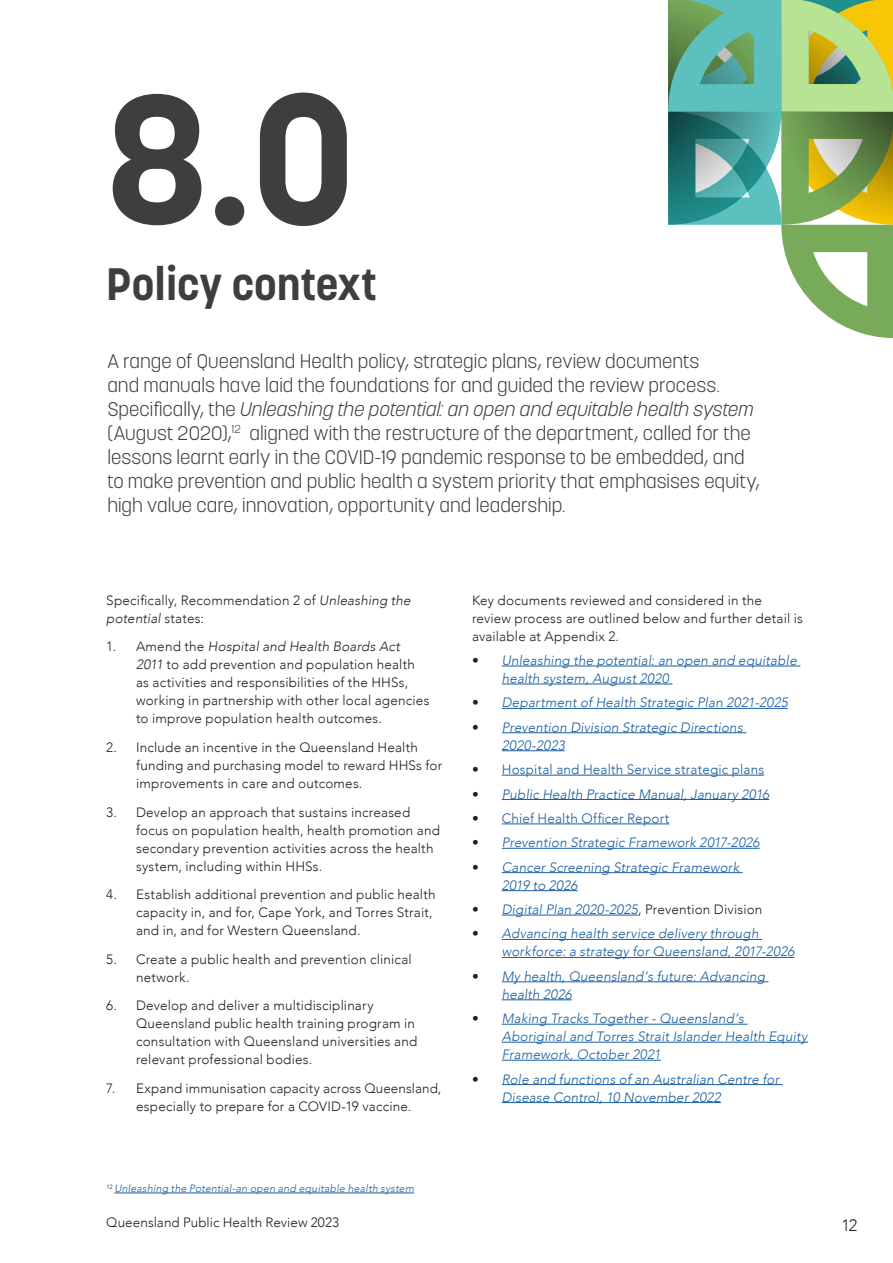
<style>
.page{position:relative;width:893px;height:1263px;background:#fff}
.page>*{position:absolute;margin:0;border:0;box-sizing:border-box;transform-origin:0 0}
.page_titles{font:700 183.3px "Korolev";color:#3e3e3f}
.page_titles-2{font:700 45px "Korolev";color:#3e3e3f}
.Pullout_quote{font:300 19.5px/24px "Korolev";color:#3e3e3f}
.t1{font:300 16.5px "Avenir";color:#231f20}
.Bullet{font:300 13.5px/18px "Avenir";letter-spacing:.015em;color:#231f20}
.Bullet-2{font:italic 300 13.5px/18px "Avenir";letter-spacing:.01em;color:#175d9e}
.Bullet-3{font:300 13.5px "Avenir";letter-spacing:.015em;color:#175d9e}
.footnote{font:italic 300 10.5px "Avenir";letter-spacing:.02em;color:#175d9e}
.s1{font-style:italic}
.s2{font-style:normal;color:#231f20}
.s3{color:#231f20}
.s4{font-style:italic;color:#175d9e}
</style>
<div class="page">
<svg style="left:668px;top:0;width:225px;height:338px"></svg>
<hr style="left:502px;top:666px;width:298px;height:1px;background:#175d9e">
<hr style="left:502px;top:684px;width:170px;height:1px;background:#175d9e">
<hr style="left:502px;top:708px;width:286px;height:1px;background:#175d9e">
<hr style="left:502px;top:732px;width:244px;height:1px;background:#175d9e">
<hr style="left:502px;top:750px;width:63px;height:1px;background:#175d9e">
<hr style="left:502px;top:775px;width:262px;height:1px;background:#175d9e">
<hr style="left:502px;top:799px;width:267px;height:1px;background:#175d9e">
<hr style="left:502px;top:823px;width:167px;height:1px;background:#175d9e">
<hr style="left:502px;top:848px;width:258px;height:1px;background:#175d9e">
<hr style="left:502px;top:872px;width:241px;height:1px;background:#175d9e">
<hr style="left:502px;top:890px;width:76px;height:1px;background:#175d9e">
<hr style="left:502px;top:915px;width:136px;height:1px;background:#175d9e">
<hr style="left:502px;top:939px;width:260px;height:1px;background:#175d9e">
<hr style="left:502px;top:957px;width:293px;height:1px;background:#175d9e">
<hr style="left:502px;top:981px;width:266px;height:1px;background:#175d9e">
<hr style="left:502px;top:999px;width:70px;height:1px;background:#175d9e">
<hr style="left:502px;top:1024px;width:245px;height:1px;background:#175d9e">
<hr style="left:502px;top:1042px;width:306px;height:1px;background:#175d9e">
<hr style="left:502px;top:1060px;width:159px;height:1px;background:#175d9e">
<hr style="left:502px;top:1084px;width:281px;height:1px;background:#175d9e">
<hr style="left:502px;top:1102px;width:219px;height:1px;background:#175d9e">
<hr style="left:114px;top:1193px;width:300px;height:1px;background:#175d9e">
<p class="page_titles" style="left:106px;top:44px;width:250px">8.0</p>
<p class="page_titles-2" style="left:106px;top:255px;width:272px">Policy context</p>
<p class="Pullout_quote" style="left:107px;top:349px;width:654px">A range of Queensland Health policy, strategic plans, review documents<br>and manuals have laid the foundations for and guided the review process.<br>Specifically, the <span class="s1">Unleashing the potential: an open and equitable health system </span>(August 2020),<sup>12</sup> aligned with the restructure of the department, called for the lessons learnt early in the COVID-19 pandemic response to be embedded, and to make prevention and public health a system priority that emphasises equity, high value care, innovation, opportunity and leadership.</p>
<p class="Bullet" style="left:106px;top:591px;width:306px">Specifically, Recommendation 2 of <span class="s1">Unleashing the potential</span> states:</p>
<p class="Bullet" style="left:136px;top:638px;width:295px;text-indent:-30px">1. Amend the <span class="s1">Hospital and Health Boards Act 2011</span> to add prevention and population health as activities and responsibilities of the HHSs, working in partnership with other local agencies to improve population health outcomes.</p>
<p class="Bullet" style="left:136px;top:738px;width:308px;text-indent:-30px">2. Include an incentive in the Queensland Health funding and purchasing model to reward HHSs for improvements in care and outcomes.</p>
<p class="Bullet" style="left:136px;top:803px;width:305px;text-indent:-30px">3. Develop an approach that sustains increased focus on population health, health promotion and secondary prevention activities across the health system, including within HHSs.</p>
<p class="Bullet" style="left:136px;top:885px;width:301px;text-indent:-30px">4. Establish additional prevention and public health capacity in, and for, Cape York, and Torres Strait, and in, and for Western Queensland.</p>
<p class="Bullet" style="left:136px;top:950px;width:277px;text-indent:-30px">5. Create a public health and prevention clinical network.</p>
<p class="Bullet" style="left:136px;top:997px;width:283px;text-indent:-30px">6. Develop and deliver a multidisciplinary Queensland public health training program in consultation with Queensland universities and relevant professional bodies.</p>
<p class="Bullet" style="left:106px;top:1079px;width:337px;text-align:center">7. Expand immunisation capacity across Queensland, especially to prepare for a COVID-19 vaccine.</p>
<p class="Bullet" style="left:472px;top:591px;width:333px">Key documents reviewed and considered in the review process are outlined below and further detail is available at Appendix 2.</p>
<p class="Bullet-2" style="left:502px;top:651px;width:297px;text-indent:-30px"><span class="s2">•</span> Unleashing the potential: an open and equitable health system, August 2020</p>
<p class="Bullet-2" style="left:472px;top:694px;width:317px"><span class="s2">•</span> Department of Health Strategic Plan 2021-2025</p>
<p class="Bullet-2" style="left:502px;top:718px;width:242px;text-indent:-30px"><span class="s2">•</span> Prevention Division Strategic Directions<br>2020-2023</p>
<p class="Bullet-3" style="left:472px;top:761px;width:294px"><span class="s3">•</span> Hospital and Health Service strategic plans</p>
<p class="Bullet-2" style="left:472px;top:785px;width:299px"><span class="s2">•</span> Public Health Practice Manual, January 2016</p>
<p class="Bullet-3" style="left:472px;top:810px;width:199px"><span class="s3">•</span> Chief Health Officer Report</p>
<p class="Bullet-2" style="left:472px;top:834px;width:289px"><span class="s2">•</span> Prevention Strategic Framework 2017-2026</p>
<p class="Bullet-2" style="left:502px;top:858px;width:239px;text-indent:-30px"><span class="s2">•</span> Cancer Screening Strategic Framework<br>2019 to 2026</p>
<p class="Bullet" style="left:472px;top:900px;width:292px">• <span class="s4">Digital Plan 2020-2025</span>, Prevention Division</p>
<p class="Bullet-2" style="left:502px;top:925px;width:294px;text-indent:-30px"><span class="s2">•</span> Advancing health service delivery through workforce: a strategy for Queensland, 2017-2026</p>
<p class="Bullet-2" style="left:502px;top:967px;width:265px;text-indent:-30px"><span class="s2">•</span> My health, Queensland’s future: Advancing health 2026</p>
<p class="Bullet-2" style="left:502px;top:1009px;width:307px;text-indent:-30px"><span class="s2">•</span> Making Tracks Together - Queensland’s<br>Aboriginal and Torres Strait Islander Health Equity<br>Framework, October 2021</p>
<p class="Bullet-2" style="left:502px;top:1070px;width:279px;text-indent:-30px"><span class="s2">•</span> Role and functions of an Australian Centre for<br>Disease Control, 10 November 2022</p>
<p class="footnote" style="left:107px;top:1182px;width:309px"><sup>12</sup> Unleashing the Potential-an open and equitable health system</p>
<p class="Bullet" style="left:106px;top:1213px;width:234px">Queensland Public Health Review 2023</p>
<p class="t1" style="left:841px;top:1215px;width:18px">12</p>
</div>
